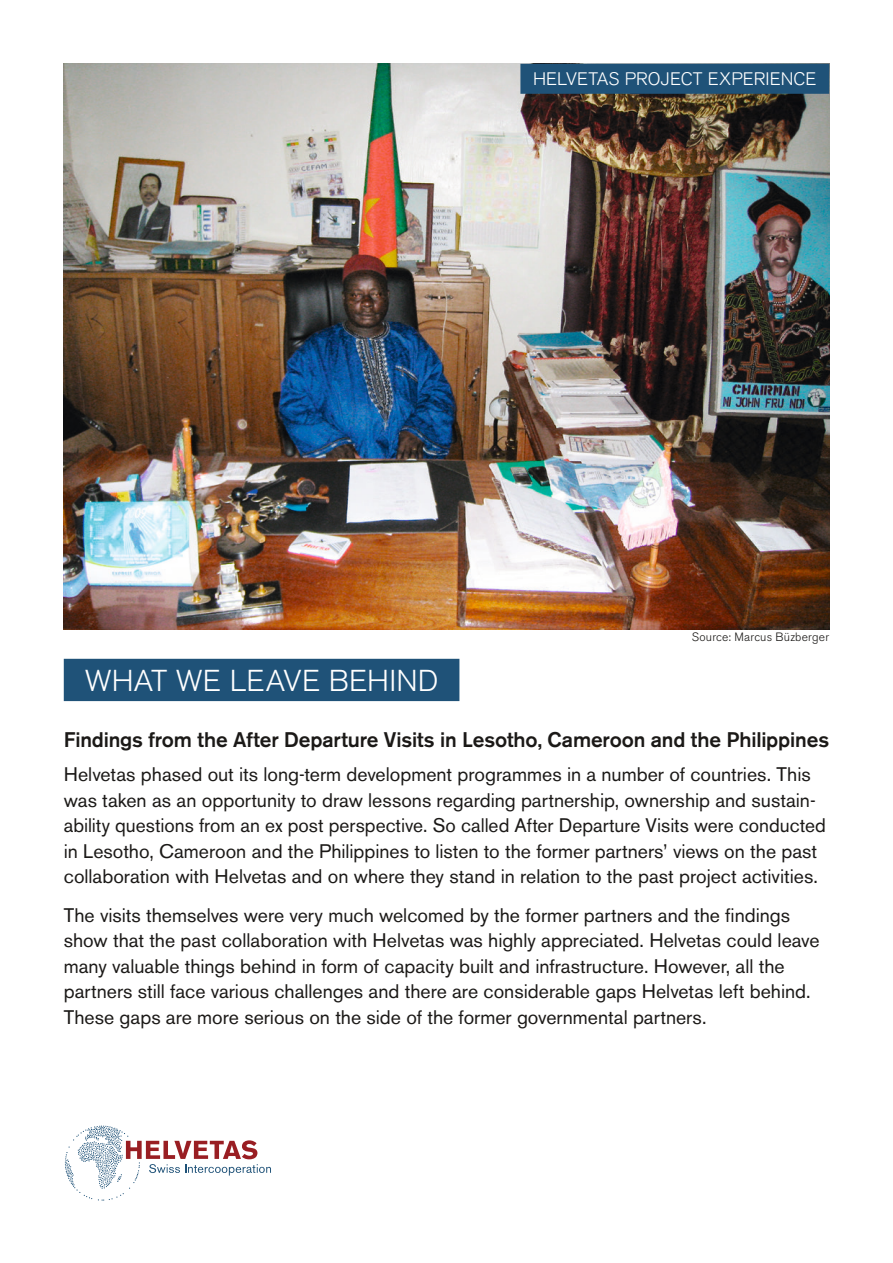
<style>
.page{position:relative;width:893px;height:1263px;background:#fff}
.page>*{position:absolute;margin:0;border:0;box-sizing:border-box;transform-origin:0 0}
.t1{font:300 30px "Akzidenz Grotesk BE";letter-spacing:.005em;color:#fff}
.t2{font:500 21px "Akzidenz Grotesk BE";letter-spacing:-.005em;color:#1b1917}
.t3{font:19.5px/25.5px "Akzidenz Grotesk BE";color:#1b1917}
.t4{font:300 18px "Akzidenz Grotesk BE";letter-spacing:.01em;color:#fff}
.t5{font:300 12px "Akzidenz Grotesk BE";letter-spacing:.02em;color:#1b1917}
</style>
<div class="page">
<svg style="left:65px;top:1125px;width:206px;height:76px"></svg>
<img style="left:64px;top:64px;width:765px;height:565px">
<div style="left:520px;top:64px;width:309px;height:30px;background:#1f5278"></div>
<div style="left:64px;top:659px;width:395px;height:42px;background:#1f5278"></div>
<p class="t4" style="left:533px;top:69px;width:285px">HELVETAS PROJECT EXPERIENCE</p>
<h1 class="t1" style="left:85px;top:663px;width:355px">WHAT WE LEAVE BEHIND</h1>
<p class="t5" style="left:692px;top:630px;width:139px">Source: Marcus Büzberger</p>
<p class="t2" style="left:64px;top:727px;width:767px">Findings from the After Departure Visits in Lesotho, Cameroon and the Philippines</p>
<p class="t3" style="left:64px;top:762px;width:763px">Helvetas phased out its long-term development programmes in a number of countries. This was taken as an opportunity to draw lessons regarding partnership, ownership and sustain&shy;ability questions from an ex post perspective. So called After Departure Visits were conducted in Lesotho, Cameroon and the Philippines to listen to the former partners’ views on the past collaboration with Helvetas and on where they stand in relation to the past project activities.</p>
<p class="t3" style="left:64px;top:902px;width:757px">The visits themselves were very much welcomed by the former partners and the findings show that the past collaboration with Helvetas was highly appreciated. Helvetas could leave many valuable things behind in form of capacity built and infrastructure. However, all the partners still face various challenges and there are considerable gaps Helvetas left behind.<br>These gaps are more serious on the side of the former governmental partners.</p>
</div>
